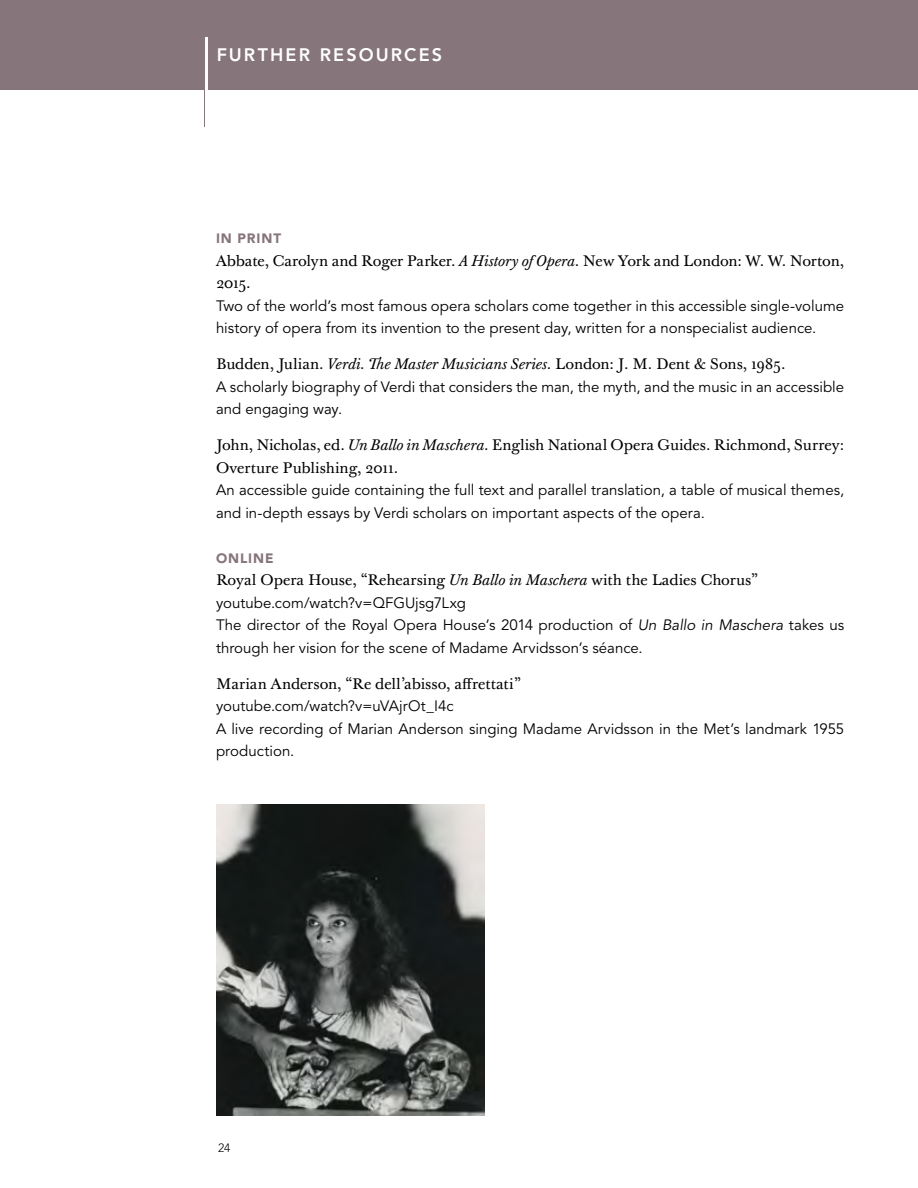
<style>
.page{position:relative;width:918px;height:1188px;background:#fff}
.page>*{position:absolute;margin:0;border:0;box-sizing:border-box;transform-origin:0 0}
.t1{font:300 90px "Avenir LT Pro";color:#86757b;scale:.6 1}
.t2{font:800 18px "Avenir LT Pro";letter-spacing:.12em;color:#fff}
.t3{font:15px/22.5px "Avenir LT Pro";color:#000}
.t4{font:15px/22.5px "Baskerville Ten Pro";letter-spacing:-.005em;color:#000}
.t5{font:900 13.5px "Avenir LT Pro";letter-spacing:.07em;color:#86757b}
.t6{font:300 12px "Avenir LT Pro";color:#000}
.s1{font-style:italic}
</style>
<div class="page">
<div style="left:0;top:0;width:918px;height:90px;background:#86757b"></div>
<img style="left:216px;top:804px;width:269px;height:312px">
<h1 class="t1" style="left:199px;top:20px;width:21px">|</h1>
<p class="t2" style="left:217px;top:44px;width:227px">FURTHER RESOURCES</p>
<p class="t5" style="left:216px;top:230px;width:67px">IN PRINT</p>
<p class="t4" style="left:216px;top:249px;width:630px">Abbate, Carolyn and Roger Parker. <span class="s1">A History of Opera</span>. New York and London: W. W. Norton,<br>2015.</p>
<p class="t3" style="left:216px;top:294px;width:630px">Two of the world’s most famous opera scholars come together in this accessible single-volume history of opera from its invention to the present day, written for a nonspecialist audience.</p>
<p class="t4" style="left:216px;top:353px;width:571px">Budden, Julian. <span class="s1">Verdi. The Master Musicians Series</span>. London: J. M. Dent &amp; Sons, 1985.</p>
<p class="t3" style="left:216px;top:375px;width:630px">A scholarly biography of Verdi that considers the man, the myth, and the music in an accessible and engaging way.</p>
<p class="t4" style="left:216px;top:434px;width:630px">John, Nicholas, ed. <span class="s1">Un Ballo in Maschera</span>. English National Opera Guides. Richmond, Surrey:<br>Overture Publishing, 2011.</p>
<p class="t3" style="left:216px;top:479px;width:630px">An accessible guide containing the full text and parallel translation, a table of musical themes, and in-depth essays by Verdi scholars on important aspects of the opera.</p>
<p class="t5" style="left:216px;top:550px;width:59px">ONLINE</p>
<p class="t4" style="left:216px;top:569px;width:544px">Royal Opera House, “Rehearsing <span class="s1">Un Ballo in Maschera</span> with the Ladies Chorus”</p>
<p class="t3" style="left:216px;top:591px;width:630px">youtube.com/watch?v=QFGUjsg7Lxg<br>The director of the Royal Opera House’s 2014 production of <span class="s1">Un Ballo in Maschera</span> takes us through her vision for the scene of Madame Arvidsson’s séance.</p>
<p class="t4" style="left:216px;top:672px;width:307px">Marian Anderson, “Re dell’abisso, affrettati”</p>
<p class="t3" style="left:216px;top:695px;width:630px">youtube.com/watch?v=uVAjrOt_I4c<br>A live recording of Marian Anderson singing Madame Arvidsson in the Met’s landmark 1955 production.</p>
<p class="t6" style="left:218px;top:1141px;width:14px">24</p>
</div>
